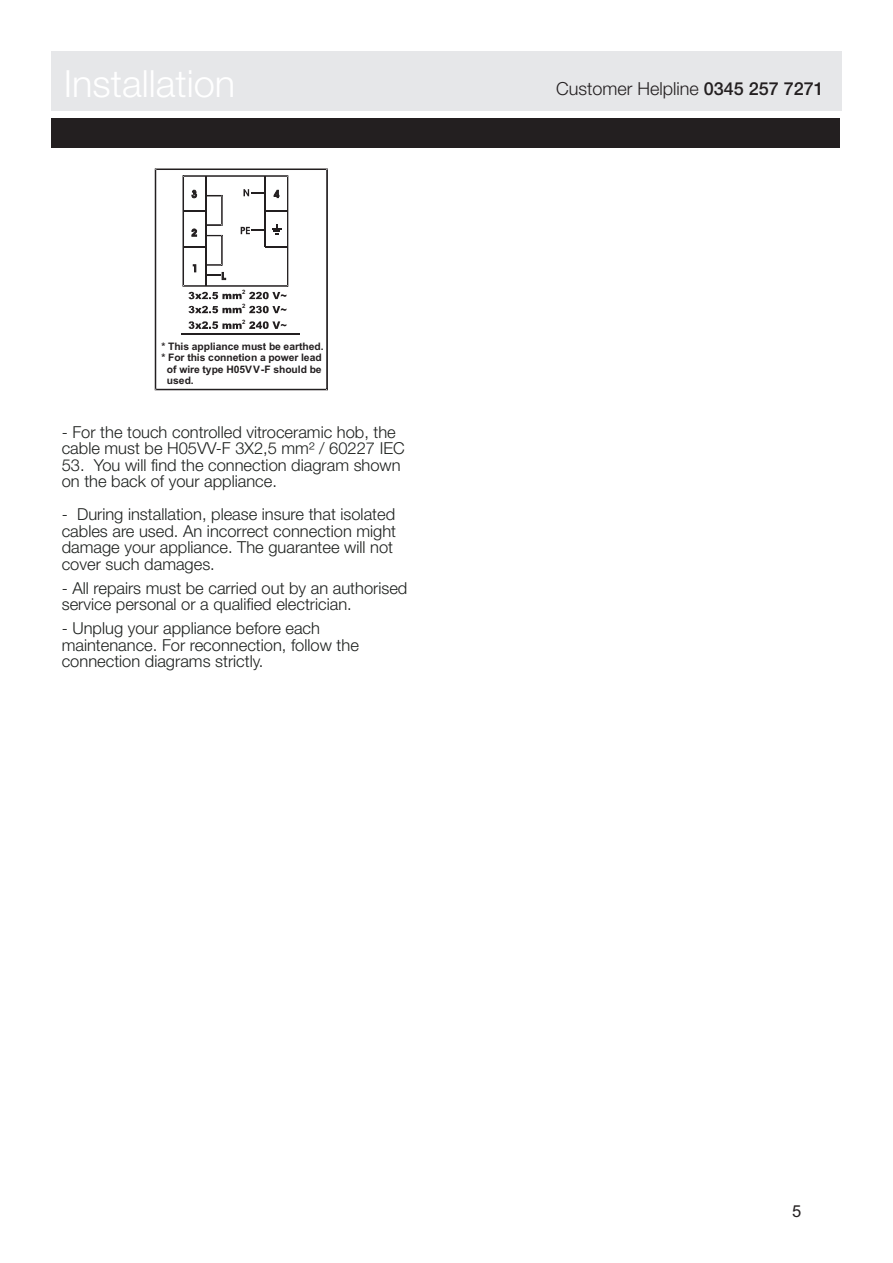
<style>
.page{position:relative;width:893px;height:1263px;background:#fff}
.page>*{position:absolute;margin:0;border:0;box-sizing:border-box;transform-origin:0 0}
.t1{font:300 37.5px "Helvetica Neue LT Std";color:#fff}
.t2{font:300 18px "Helvetica Neue LT Std";color:#231f20}
.t3{font:300 16.5px/16.5px "Helvetica Neue LT Std";color:#1e211f}
.t4{font:16.5px "Arial";color:#231f20}
.t5{font:700 10.35px "Arial";letter-spacing:-.005em;color:#231f20}
.t6{font:700 6px "Arial";color:#231f20}
.s1{font-weight:500}
</style>
<div class="page">
<div style="left:51px;top:118px;width:788px;height:30px;background:#231f20"></div>
<svg style="left:155px;top:168px;width:173px;height:222px"></svg>
<hr style="left:205px;top:176px;width:2px;height:110px;background:#231f20">
<hr style="left:264px;top:176px;width:2px;height:71px;background:#231f20">
<div style="left:51px;top:51px;width:791px;height:60px;background:#e6e7e9"></div>
<h1 class="t1" style="left:64px;top:70px;width:173px">Installation</h1>
<p class="t6" style="left:242px;top:290px;width:5px">2</p>
<p class="t6" style="left:242px;top:304px;width:5px">2</p>
<p class="t6" style="left:242px;top:319px;width:5px">2</p>
<p class="t5" style="left:161px;top:343px;width:164px">* This appliance must be earthed.</p>
<p class="t5" style="left:161px;top:354px;width:162px">* For this connetion a power lead</p>
<p class="t5" style="left:167px;top:365px;width:156px">of wire type H05VV-F should be</p>
<p class="t5" style="left:167px;top:377px;width:28px">used.</p>
<p class="t3" style="left:62px;top:426px;width:344px">- For the touch controlled vitroceramic hob, the cable must be H05VV-F 3X2,5 mm² / 60227 IEC</p>
<p class="t3" style="left:62px;top:459px;width:340px">53. You will find the connection diagram shown on the back of your appliance.</p>
<p class="t3" style="left:62px;top:508px;width:336px">- During installation, please insure that isolated cables are used. An incorrect connection might damage your appliance. The guarantee will not cover such damages.</p>
<p class="t3" style="left:62px;top:582px;width:347px">- All repairs must be carried out by an authorised service personal or a qualified electrician.</p>
<p class="t3" style="left:62px;top:622px;width:299px">- Unplug your appliance before each maintenance. For reconnection, follow the connection diagrams strictly.</p>
<p class="t2" style="left:556px;top:82px;width:269px">Customer Helpline <span class="s1">0345 257 7271</span></p>
<p class="t4" style="left:792px;top:1205px;width:11px">5</p>
</div>
